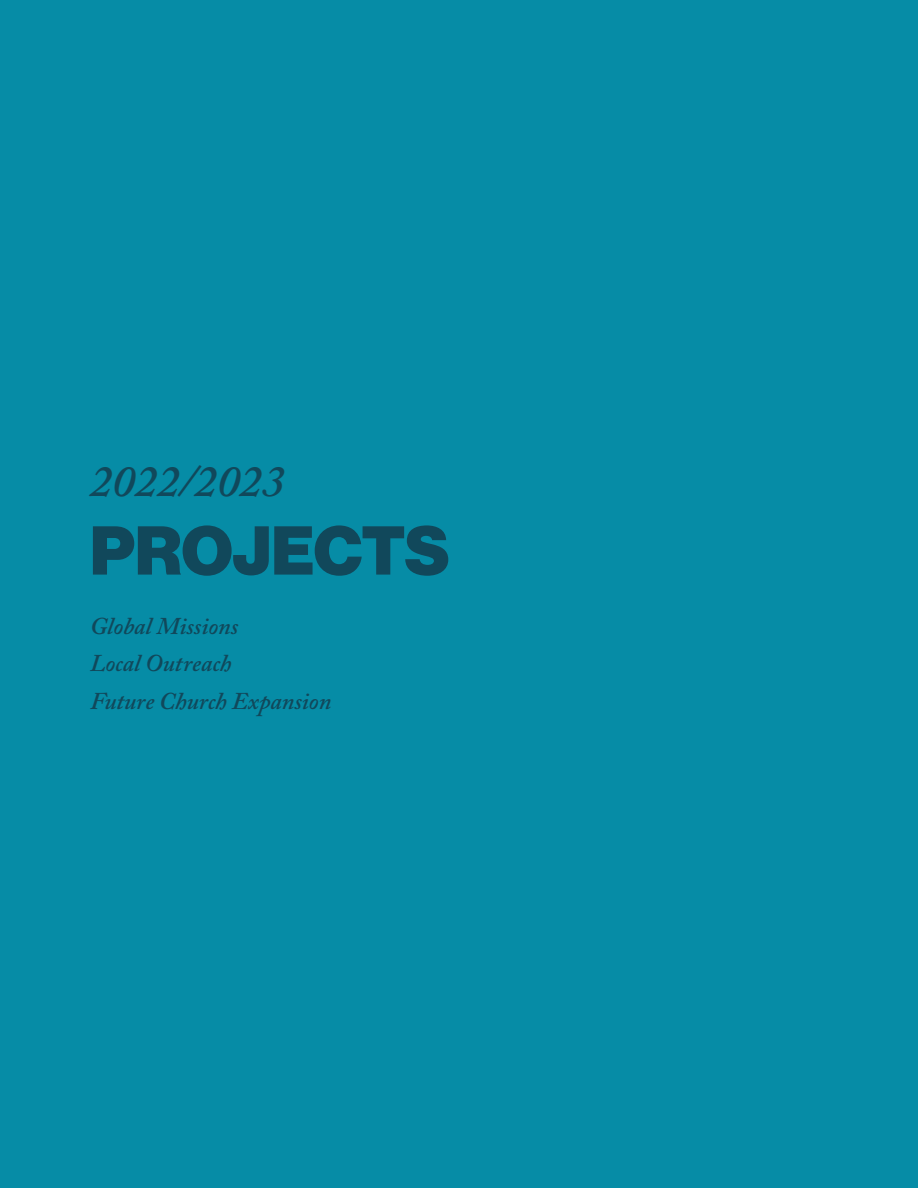
<style>
.page{position:relative;width:918px;height:1188px;background:#068ca6}
.page>*{position:absolute;margin:0;border:0;box-sizing:border-box;transform-origin:0 0}
.t1{font:67.5px "N Haas Grotesk DS Pro 95 Blk";color:#11485b}
.t2{font:italic 600 45px "Adobe Caslon Pro";color:#11485b}
.t3{font:italic 600 24px/37.5px "Adobe Caslon Pro";color:#11485b}
</style>
<div class="page">
<h2 class="t2" style="left:90px;top:454px;width:196px">2022/2023</h2>
<h1 class="t1" style="left:90px;top:511px;width:361px">PROJECTS</h1>
<p class="t3" style="left:90px;top:607px;width:243px">Global Missions<br>Local Outreach<br>Future Church Expansion</p>
</div>
